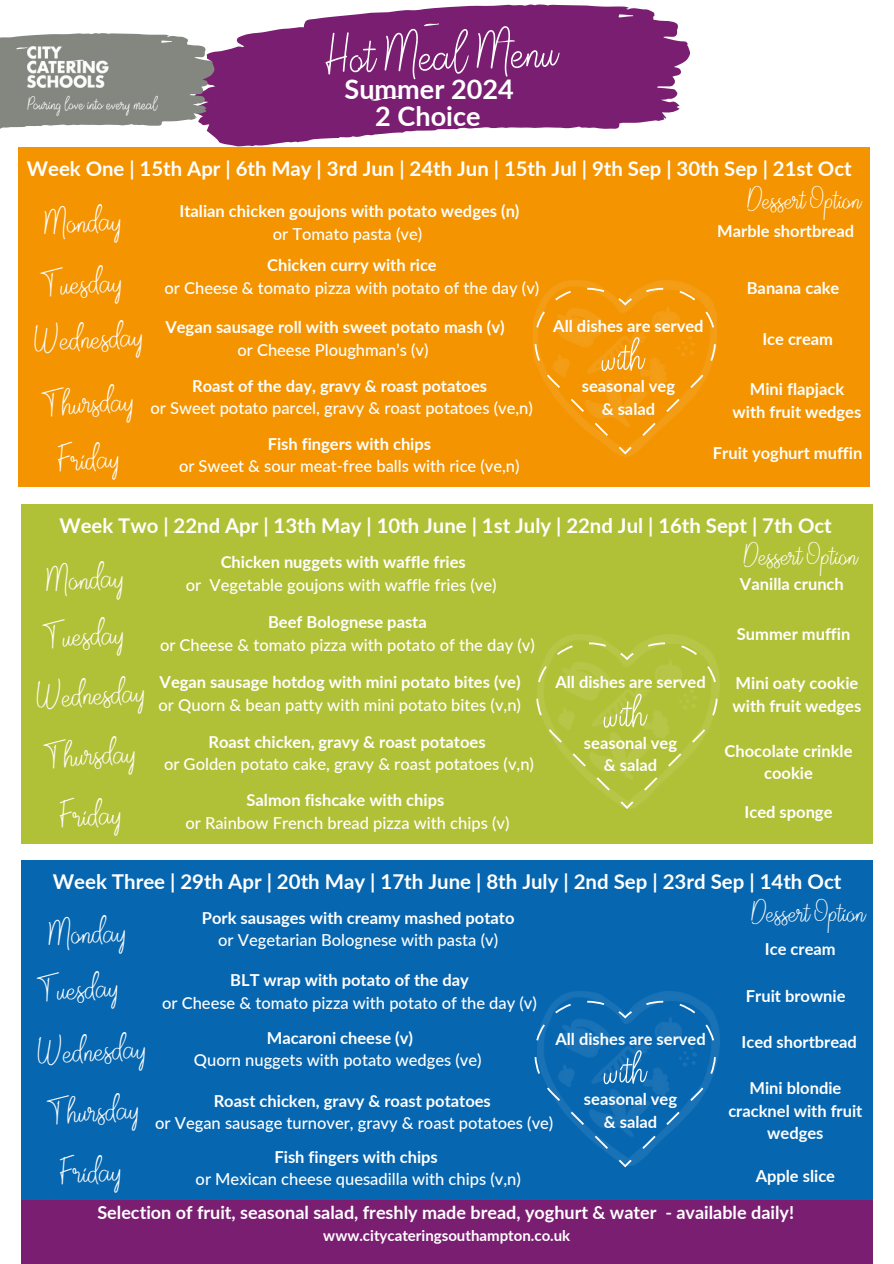
<style>
.page{position:relative;width:894px;height:1264px;background:#fff}
.page>*{position:absolute;margin:0;border:0;box-sizing:border-box;transform-origin:0 0}
.t1{font:70.8px "Jalisco Script";color:#fff}
.t2{font:56.4px "Jalisco Script";color:#fff}
.t3{font:46.95px "Jalisco Script";color:#fff}
.t4{font:40.5px "Jalisco Script";color:#fff}
.t5{font:700 27px "Lato";color:#fff}
.t6{font:700 20.4px "Lato";color:#fff}
.t7{font:700 18px "Lato";color:#fff}
.t8{font:700 16.5px/22.5px "Lato";color:#fff;text-align:center}
.t9{font:500 16.5px "Lato";color:#fff}
.t10{font:700 15px "Lato";color:#fff}
</style>
<div class="page">
<div style="left:19px;top:148px;width:850px;height:339px;background:#f39400"></div>
<img style="left:533px;top:280px;width:183px;height:177px">
<svg style="left:618px;top:298px;width:13px;height:7px"></svg>
<svg style="left:555px;top:291px;width:15px;height:9px"></svg>
<svg style="left:587px;top:288px;width:17px;height:4px"></svg>
<svg style="left:594px;top:423px;width:14px;height:13px"></svg>
<svg style="left:534px;top:344px;width:6px;height:17px"></svg>
<svg style="left:570px;top:399px;width:14px;height:13px"></svg>
<svg style="left:536px;top:311px;width:9px;height:16px"></svg>
<svg style="left:547px;top:374px;width:13px;height:14px"></svg>
<svg style="left:618px;top:447px;width:13px;height:7px"></svg>
<svg style="left:690px;top:374px;width:13px;height:14px"></svg>
<svg style="left:642px;top:423px;width:13px;height:13px"></svg>
<svg style="left:646px;top:288px;width:17px;height:4px"></svg>
<svg style="left:666px;top:399px;width:13px;height:13px"></svg>
<svg style="left:710px;top:344px;width:5px;height:17px"></svg>
<svg style="left:679px;top:291px;width:16px;height:9px"></svg>
<svg style="left:705px;top:311px;width:9px;height:16px"></svg>
<svg style="left:214px;top:4px;width:476px;height:143px;fill:#7a1e72"></svg>
<div style="left:21px;top:1196px;width:851px;height:67px;background:#7a1e72"></div>
<div style="left:21px;top:504px;width:850px;height:339px;background:#b1c137"></div>
<img style="left:537px;top:635px;width:182px;height:173px">
<svg style="left:620px;top:652px;width:13px;height:8px"></svg>
<svg style="left:557px;top:645px;width:15px;height:10px"></svg>
<svg style="left:589px;top:642px;width:16px;height:4px"></svg>
<svg style="left:596px;top:777px;width:13px;height:13px"></svg>
<svg style="left:536px;top:698px;width:5px;height:17px"></svg>
<svg style="left:572px;top:753px;width:13px;height:13px"></svg>
<svg style="left:538px;top:666px;width:8px;height:16px"></svg>
<svg style="left:548px;top:729px;width:13px;height:13px"></svg>
<svg style="left:620px;top:801px;width:13px;height:8px"></svg>
<svg style="left:692px;top:729px;width:13px;height:13px"></svg>
<svg style="left:644px;top:777px;width:13px;height:13px"></svg>
<svg style="left:647px;top:642px;width:17px;height:4px"></svg>
<svg style="left:668px;top:753px;width:13px;height:13px"></svg>
<svg style="left:712px;top:698px;width:5px;height:17px"></svg>
<svg style="left:681px;top:645px;width:15px;height:10px"></svg>
<svg style="left:707px;top:666px;width:8px;height:16px"></svg>
<div style="left:21px;top:860px;width:850px;height:339px;background:#0666b0"></div>
<svg style="left:0;top:33px;width:214px;height:104px"></svg>
<img style="left:28px;top:47px;width:129px;height:68px">
<img style="left:537px;top:991px;width:182px;height:174px">
<svg style="left:618px;top:1011px;width:13px;height:7px"></svg>
<svg style="left:555px;top:1003px;width:15px;height:10px"></svg>
<svg style="left:587px;top:1000px;width:17px;height:5px"></svg>
<svg style="left:594px;top:1135px;width:14px;height:13px"></svg>
<svg style="left:534px;top:1056px;width:6px;height:17px"></svg>
<svg style="left:570px;top:1111px;width:14px;height:13px"></svg>
<svg style="left:536px;top:1024px;width:9px;height:16px"></svg>
<svg style="left:547px;top:1087px;width:13px;height:13px"></svg>
<svg style="left:618px;top:1159px;width:13px;height:8px"></svg>
<svg style="left:690px;top:1087px;width:13px;height:13px"></svg>
<svg style="left:642px;top:1135px;width:13px;height:13px"></svg>
<svg style="left:646px;top:1000px;width:17px;height:5px"></svg>
<svg style="left:666px;top:1111px;width:13px;height:13px"></svg>
<svg style="left:710px;top:1057px;width:5px;height:16px"></svg>
<svg style="left:679px;top:1003px;width:16px;height:10px"></svg>
<svg style="left:705px;top:1024px;width:9px;height:16px"></svg>
<h4 class="t1" style="left:325px;top:30px;width:232px;rotate:-2deg">Hot Meal Menu</h4>
<p class="t5" style="left:344px;top:72px;width:171px">Summer 2024</p>
<p class="t5" style="left:375px;top:99px;width:107px">2 Choice</p>
<p class="t6" style="left:27px;top:155px;width:826px">Week One | 15th Apr | 6th May | 3rd Jun | 24th Jun | 15th Jul | 9th Sep | 30th Sep | 21st Oct</p>
<h1 class="t3" style="left:43px;top:205px;width:80px;rotate:-3deg">Monday</h1>
<h5 class="t3" style="left:42px;top:266px;width:81px;rotate:-3deg">Tuesday</h5>
<h5 class="t3" style="left:34px;top:322px;width:110px;rotate:-3deg">Wednesday</h5>
<p class="t3" style="left:43px;top:386px;width:92px;rotate:-3deg">Thursday</p>
<p class="t3" style="left:58px;top:442px;width:63px;rotate:-3deg">Friday</p>
<p class="t4" style="left:747px;top:183px;width:115px">DessertOption</p>
<p class="t8" style="left:179px;top:200px;width:341px">Italian chicken goujons with potato wedges (n)</p>
<h2 class="t9" style="left:273px;top:223px;width:151px">or Tomato pasta (ve)</h2>
<p class="t8" style="left:717px;top:219px;width:138px">Marble shortbread</p>
<h6 class="t8" style="left:267px;top:254px;width:171px">Chicken curry with rice</h6>
<p class="t9" style="left:164px;top:278px;width:376px">or Cheese &amp; tomato pizza with potato of the day (v)</p>
<p class="t8" style="left:746px;top:276px;width:94px">Banana cake</p>
<p class="t8" style="left:762px;top:328px;width:72px">Ice cream</p>
<p class="t8" style="left:732px;top:377px;width:130px">Mini flapjack with fruit wedges</p>
<p class="t8" style="left:712px;top:441px;width:151px">Fruit yoghurt muffin</p>
<p class="t8" style="left:553px;top:314px;width:152px">All dishes are served</p>
<p class="t8" style="left:165px;top:315px;width:341px">Vegan sausage roll with sweet potato mash (v)</p>
<p class="t9" style="left:237px;top:339px;width:193px">or Cheese Ploughman’s (v)</p>
<p class="t2" style="left:599px;top:336px;width:44px;rotate:-3deg">with</p>
<p class="t8" style="left:192px;top:374px;width:296px">Roast of the day, gravy &amp; roast potatoes</p>
<p class="t9" style="left:150px;top:398px;width:384px">or Sweet potato parcel, gravy &amp; roast potatoes (ve,n)</p>
<p class="t8" style="left:581px;top:374px;width:95px">seasonal veg</p>
<p class="t8" style="left:601px;top:397px;width:55px">&amp; salad</p>
<p class="t8" style="left:267px;top:432px;width:165px">Fish fingers with chips</p>
<p class="t9" style="left:179px;top:456px;width:342px">or Sweet &amp; sour meat-free balls with rice (ve,n)</p>
<h3 class="t6" style="left:59px;top:512px;width:773px">Week Two | 22nd Apr | 13th May | 10th June | 1st July | 22nd Jul | 16th Sept | 7th Oct</h3>
<p class="t3" style="left:45px;top:562px;width:80px;rotate:-3deg">Monday</p>
<h6 class="t3" style="left:44px;top:618px;width:81px;rotate:-3deg">Tuesday</h6>
<p class="t3" style="left:36px;top:678px;width:110px;rotate:-3deg">Wednesday</p>
<p class="t3" style="left:45px;top:738px;width:92px;rotate:-3deg">Thursday</p>
<p class="t3" style="left:60px;top:798px;width:63px;rotate:-3deg">Friday</p>
<p class="t4" style="left:743px;top:539px;width:115px">DessertOption</p>
<p class="t8" style="left:221px;top:550px;width:246px">Chicken nuggets with waffle fries</p>
<p class="t9" style="left:186px;top:574px;width:312px">or Vegetable goujons with waffle fries (ve)</p>
<p class="t8" style="left:739px;top:572px;width:105px">Vanilla crunch</p>
<p class="t8" style="left:268px;top:610px;width:160px">Beef Bolognese pasta</p>
<p class="t9" style="left:160px;top:634px;width:376px">or Cheese &amp; tomato pizza with potato of the day (v)</p>
<h4 class="t8" style="left:736px;top:622px;width:115px">Summer muffin</h4>
<p class="t8" style="left:159px;top:670px;width:362px">Vegan sausage hotdog with mini potato bites (ve)</p>
<p class="t9" style="left:158px;top:694px;width:364px">or Quorn &amp; bean patty with mini potato bites (v,n)</p>
<p class="t8" style="left:555px;top:670px;width:152px">All dishes are served</p>
<p class="t8" style="left:732px;top:671px;width:130px;text-align:left">Mini oaty cookie with fruit wedges</p>
<p class="t2" style="left:602px;top:692px;width:44px;rotate:-3deg">with</p>
<p class="t8" style="left:208px;top:730px;width:278px">Roast chicken, gravy &amp; roast potatoes</p>
<p class="t9" style="left:164px;top:754px;width:371px">or Golden potato cake, gravy &amp; roast potatoes (v,n)</p>
<p class="t8" style="left:583px;top:731px;width:95px">seasonal veg</p>
<p class="t8" style="left:603px;top:753px;width:55px">&amp; salad</p>
<h3 class="t8" style="left:724px;top:739px;width:129px">Chocolate crinkle cookie</h3>
<h3 class="t8" style="left:744px;top:799px;width:89px">Iced sponge</h3>
<p class="t8" style="left:246px;top:788px;width:199px">Salmon fishcake with chips</p>
<h2 class="t9" style="left:185px;top:812px;width:325px">or Rainbow French bread pizza with chips (v)</h2>
<h3 class="t8" style="left:271px;top:801px;width:195px">Battered fish with chips or</h3>
<h3 class="t6" style="left:53px;top:869px;width:790px">Week Three | 29th Apr | 20th May | 17th June | 8th July | 2nd Sep | 23rd Sep | 14th Oct</h3>
<h3 class="t3" style="left:47px;top:916px;width:80px;rotate:-3deg">Monday</h3>
<p class="t3" style="left:39px;top:971px;width:81px;rotate:-3deg">Tuesday</p>
<h3 class="t3" style="left:37px;top:1034px;width:110px;rotate:-3deg">Wednesday</h3>
<p class="t3" style="left:49px;top:1094px;width:92px;rotate:-3deg">Thursday</p>
<p class="t3" style="left:60px;top:1154px;width:63px;rotate:-3deg">Friday</p>
<p class="t4" style="left:751px;top:896px;width:115px">DessertOption</p>
<h3 class="t8" style="left:202px;top:906px;width:314px">Pork sausages with creamy mashed potato</h3>
<p class="t9" style="left:218px;top:929px;width:281px">or Vegetarian Bolognese with pasta (v)</p>
<p class="t8" style="left:764px;top:937px;width:72px">Ice cream</p>
<p class="t8" style="left:230px;top:968px;width:240px">BLT wrap with potato of the day</p>
<p class="t9" style="left:162px;top:992px;width:376px">or Cheese &amp; tomato pizza with potato of the day (v)</p>
<p class="t8" style="left:745px;top:983px;width:101px">Fruit brownie</p>
<p class="t8" style="left:741px;top:1030px;width:117px">Iced shortbread</p>
<p class="t8" style="left:728px;top:1076px;width:135px">Mini blondie cracknel with fruit wedges</p>
<p class="t8" style="left:755px;top:1163px;width:81px">Apple slice</p>
<p class="t8" style="left:267px;top:1025px;width:148px">Macaroni cheese (v)</p>
<h2 class="t9" style="left:194px;top:1049px;width:289px">Quorn nuggets with potato wedges (ve)</h2>
<p class="t8" style="left:555px;top:1026px;width:152px">All dishes are served</p>
<p class="t2" style="left:602px;top:1049px;width:44px;rotate:-3deg">with</p>
<p class="t8" style="left:583px;top:1087px;width:95px">seasonal veg</p>
<p class="t8" style="left:603px;top:1110px;width:55px">&amp; salad</p>
<p class="t8" style="left:214px;top:1089px;width:278px">Roast chicken, gravy &amp; roast potatoes</p>
<p class="t9" style="left:155px;top:1113px;width:399px">or Vegan sausage turnover, gravy &amp; roast potatoes (ve)</p>
<p class="t8" style="left:274px;top:1145px;width:165px">Fish fingers with chips</p>
<p class="t9" style="left:195px;top:1168px;width:326px">or Mexican cheese quesadilla with chips (v,n)</p>
<h3 class="t7" style="left:97px;top:1201px;width:698px">Selection of fruit, seasonal salad, freshly made bread, yoghurt &amp; water - available daily!</h3>
<h3 class="t10" style="left:323px;top:1226px;width:248px">www.citycateringsouthampton.co.uk</h3>
</div>
